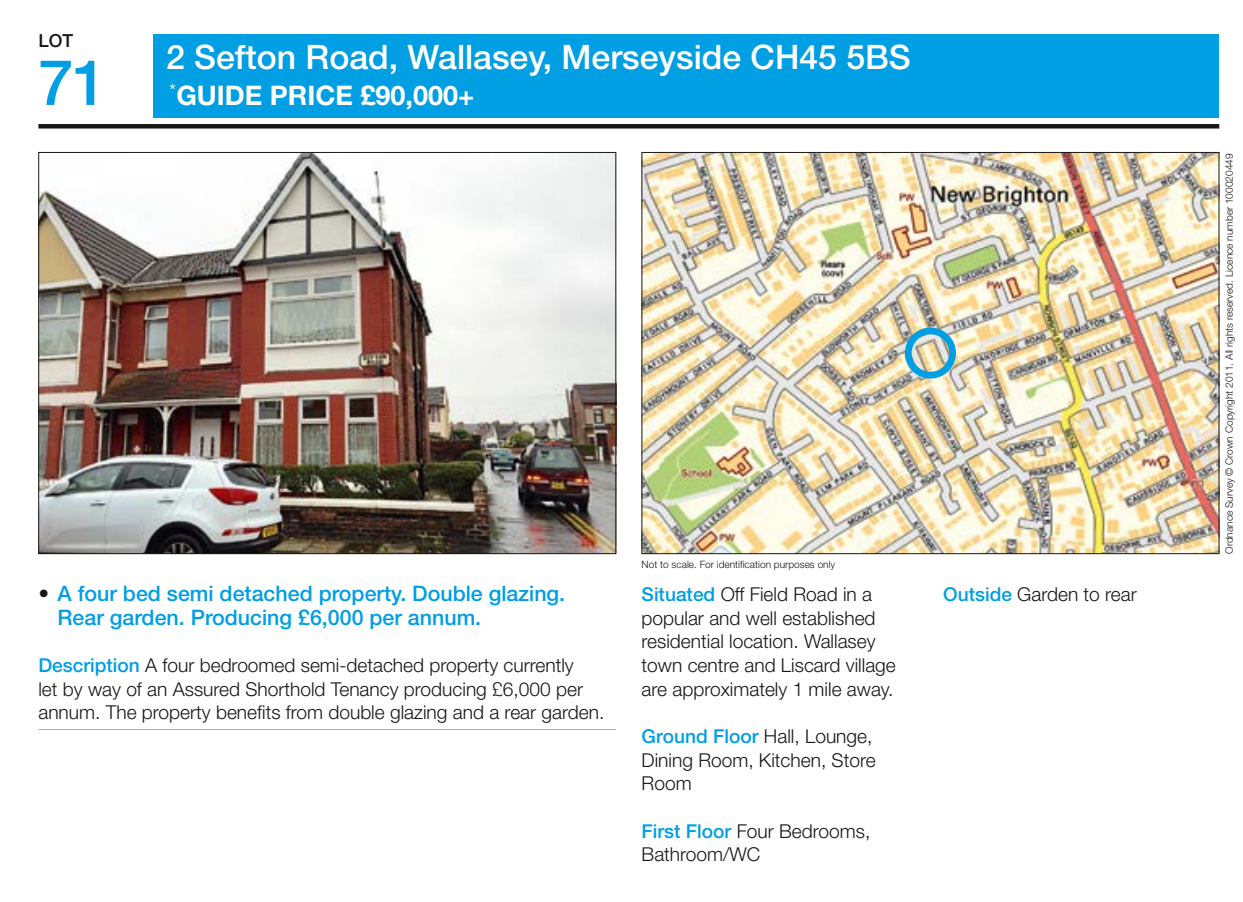
<style>
.page{position:relative;width:1243px;height:902px;background:#fff}
.page>*{position:absolute;margin:0;border:0;box-sizing:border-box;transform-origin:0 0}
.t1{font:500 63px "Helvetica Neue LT Std";color:#009ee3}
.t2{font:500 33.75px "Helvetica Neue LT Std";color:#fff}
.t3{font:700 27px "Helvetica Neue LT Std";color:#fff}
.t4{font:500 21.38px/23.6px "Helvetica Neue LT Std";color:#009ee3}
.t5{font:300 19.12px/23.6px "Helvetica Neue LT Std";color:#181716}
.t6{font:500 18px "Helvetica Neue LT Std";color:#181716}
.t7{font:300 10.12px "Helvetica Neue LT Std";color:#181716}
.s1{color:#181716}
.s2{font-weight:500;color:#009ee3}
</style>
<div class="page">
<div style="left:153px;top:34px;width:1065px;height:83px;background:#009ee3"></div>
<hr style="left:38px;top:124px;width:1180px;height:4px;background:#181716">
<img style="left:40px;top:154px;width:574px;height:398px">
<img style="left:643px;top:154px;width:573px;height:398px">
<hr style="left:38px;top:729px;width:578px;height:1px;background:#b1b2b3">
<div style="left:904px;top:327px;width:51px;height:51px;border:7px solid #009ee3;border-radius:50%"></div>
<p class="t6" style="left:38px;top:30px;width:36px">LOT</p>
<h1 class="t1" style="left:38px;top:45px;width:70px">71</h1>
<h2 class="t2" style="left:166px;top:37px;width:746px">2 Sefton Road, Wallasey, Merseyside CH45 5BS</h2>
<h3 class="t3" style="left:169px;top:79px;width:306px"><sup>*</sup>GUIDE PRICE £90,000+</h3>
<p class="t4" style="left:58px;top:581px;width:509px;text-indent:-19px"><span class="s1">•</span> A four bed semi detached property. Double glazing.<br>Rear garden. Producing £6,000 per annum.</p>
<p class="t5" style="left:38px;top:653px;width:567px"><span class="s2">Description</span> A four bedroomed semi-detached property currently<br>let by way of an Assured Shorthold Tenancy producing £6,000 per annum. The property benefits from double glazing and a rear garden.</p>
<p class="t7" style="left:641px;top:558px;width:195px">Not to scale. For identification purposes only</p>
<p class="t5" style="left:641px;top:582px;width:256px"><span class="s2">Situated</span> Off Field Road in a popular and well established residential location. Wallasey town centre and Liscard village are approximately 1 mile away.</p>
<p class="t5" style="left:641px;top:724px;width:235px"><span class="s2">Ground Floor</span> Hall, Lounge,<br>Dining Room, Kitchen, Store<br>Room</p>
<p class="t5" style="left:641px;top:818px;width:230px"><span class="s2">First Floor</span> Four Bedrooms,<br>Bathroom/WC</p>
<p class="t5" style="left:942px;top:582px;width:195px"><span class="s2">Outside</span> Garden to rear</p>
<p class="t7" style="left:1222px;top:554px;width:402px;rotate:-90deg">Ordnance Survey © Crown Copyright 2011. All rights reserved. Licence number 100020449</p>
</div>
